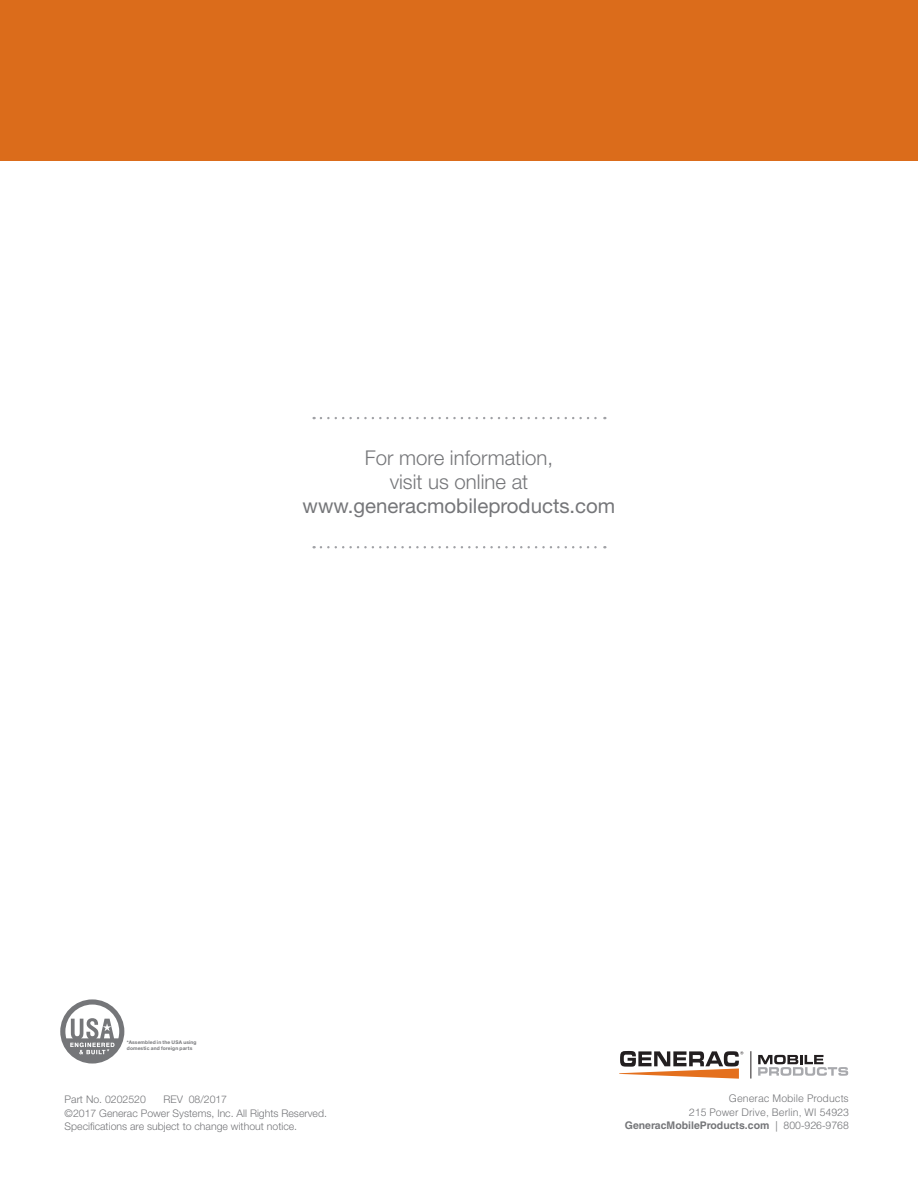
<style>
.page{position:relative;width:918px;height:1188px;background:#fff}
.page>*{position:absolute;margin:0;border:0;box-sizing:border-box;transform-origin:0 0}
.t1{font:300 20.4px/24px "Helvetica Neue LT Std";color:#757679;text-align:center}
.t2{font:20.4px "Helvetica Neue LT Std";color:#757679}
.t3{font:300 10.5px/13.5px "Helvetica Neue LT Std";color:#757679}
.t4{font:300 10.5px/13.5px "Helvetica LT Std";color:#757679;text-align:right}
.t5{font:700 4.95px/6px "Helvetica Neue LT Std";letter-spacing:.02em;color:#757679}
.s1{font-weight:700}
</style>
<div class="page">
<div style="left:0;top:0;width:918px;height:160px;background:#db6c1b"></div>
<svg style="left:321px;top:417px;width:284px;height:2px"></svg>
<svg style="left:321px;top:546px;width:284px;height:2px"></svg>
<svg style="left:619px;top:1051px;width:124px;height:28px"></svg>
<svg style="left:751px;top:1051px;width:1px;height:28px"></svg>
<svg style="left:758px;top:1055px;width:90px;height:21px"></svg>
<svg style="left:60px;top:999px;width:64px;height:65px"></svg>
<h1 class="t1" style="left:365px;top:446px;width:190px">For more information, visit us online at</h1>
<h1 class="t2" style="left:303px;top:494px;width:314px">www.generacmobileproducts.com</h1>
<p class="t5" style="left:127px;top:1039px;width:71px">*Assembled in the USA using domestic and foreign parts</p>
<p class="t3" style="left:65px;top:1093px;width:264px;text-indent:99px">REV 08/2017<br>©2017 Generac Power Systems, Inc. All Rights Reserved.<br>Specifications are subject to change without notice.</p>
<p class="t4" style="left:625px;top:1092px;width:226px">Generac Mobile Products<br>215 Power Drive, Berlin, WI 54923<br><span class="s1">GeneracMobileProducts.com</span> | 800-926-9768</p>
<p class="t3" style="left:65px;top:1093px;width:83px">Part No. 0202520</p>
</div>
